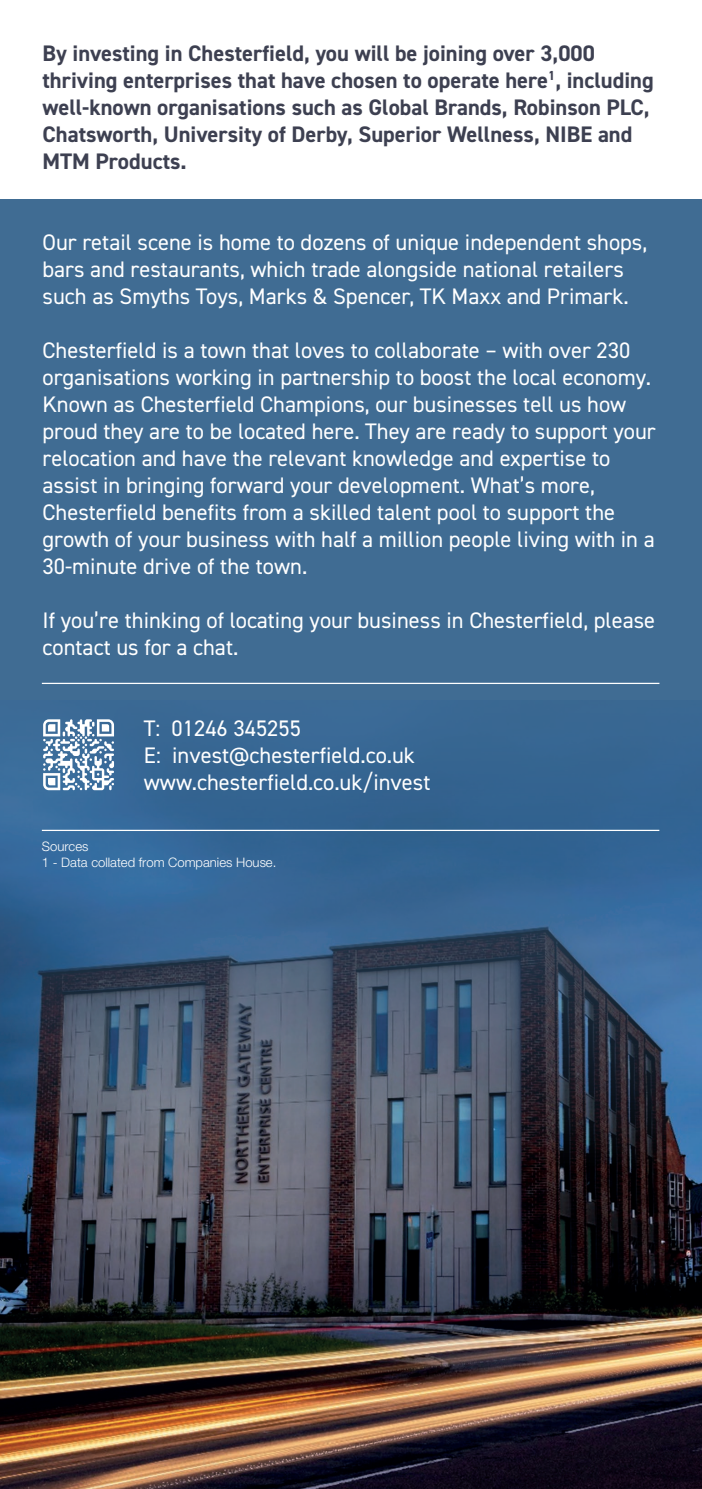
<style>
.page{position:relative;width:702px;height:1489px;background:#fff}
.page>*{position:absolute;margin:0;border:0;box-sizing:border-box;transform-origin:0 0}
.t1{font:22.5px/27px "DIN2014";color:#fff}
.t2{font:700 22.5px/27px "DIN2014";color:#3d4051}
.t3{font:300 13px/15.8px "Helvetica Neue";color:#fff}
</style>
<div class="page">
<div style="left:0;top:200px;width:702px;height:1288px;background:#406c93"></div>
<img style="left:0;top:752px;width:702px;height:736px">
<hr style="left:42px;top:829px;width:617px;height:2px;background:#fff">
<svg style="left:43px;top:719px;width:71px;height:71px"></svg>
<hr style="left:42px;top:682px;width:617px;height:2px;background:#fff">
<p class="t2" style="left:43px;top:39px;width:612px">By investing in Chesterfield, you will be joining over 3,000 thriving enterprises that have chosen to operate here<sup>1</sup>, including well-known organisations such as Global Brands, Robinson PLC, Chatsworth, University of Derby, Superior Wellness, NIBE and MTM Products.</p>
<p class="t1" style="left:43px;top:228px;width:606px">Our retail scene is home to dozens of unique independent shops, bars and restaurants, which trade alongside national retailers such as Smyths Toys, Marks &amp; Spencer, TK Maxx and Primark.</p>
<p class="t1" style="left:43px;top:336px;width:614px">Chesterfield is a town that loves to collaborate – with over 230 organisations working in partnership to boost the local economy.<br>Known as Chesterfield Champions, our businesses tell us how proud they are to be located here. They are ready to support your relocation and have the relevant knowledge and expertise to assist in bringing forward your development. What’s more, Chesterfield benefits from a skilled talent pool to support the growth of your business with half a million people living with in a 30-minute drive of the town.</p>
<p class="t1" style="left:43px;top:606px;width:614px">If you’re thinking of locating your business in Chesterfield, please contact us for a chat.</p>
<p class="t1" style="left:144px;top:714px;width:288px">T: 01246 345255<br>E: invest@chesterfield.co.uk www.chesterfield.co.uk/invest</p>
<p class="t3" style="left:42px;top:838px;width:236px">Sources<br>1 - Data collated from Companies House.</p>
</div>
